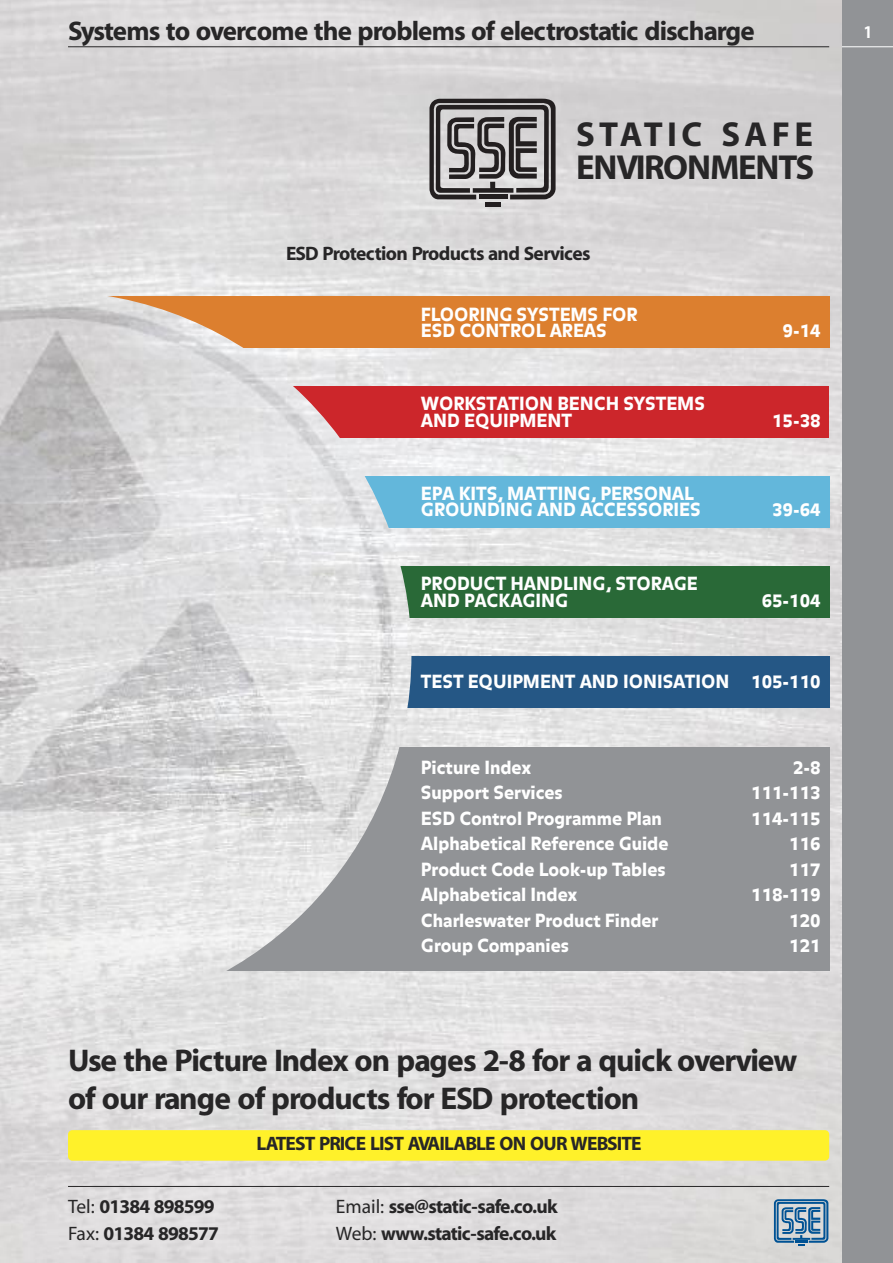
<style>
.page{position:relative;width:893px;height:1263px;background:#fff}
.page>*{position:absolute;margin:0;border:0;box-sizing:border-box;transform-origin:0 0}
.t1{font:700 34.8px/32.8px "Myriad";letter-spacing:-.03em;color:#272627}
.t2{font:700 31.5px/37.8px "Myriad";letter-spacing:-.03em;color:#272627}
.t3{font:700 27px "Myriad";letter-spacing:-.035em;color:#272627}
.t4{font:700 19.5px/27px "Myriad";letter-spacing:-.04em;color:#272627}
.t5{font:900 18px/16.5px "Balance";color:#fff}
.t6{font:700 condensed 18px "Myriad";color:#fff}
.s1{font-weight:400}
</style>
<div class="page">
<img style="left:0;top:0;width:842px;height:1263px">
<div style="left:842px;top:0;width:51px;height:1263px;background:#919396"></div>
<svg style="left:774px;top:1199px;width:54px;height:47px;background:#7198b6"></svg>
<hr style="left:68px;top:1186px;width:761px;height:1px;background:#272627">
<hr style="left:68px;top:46px;width:761px;height:1px;background:#272627">
<hr style="left:842px;top:46px;width:51px;height:1px;background:#fff">
<svg style="left:429px;top:99px;width:127px;height:100px;background:#7e7b7c"></svg>
<hr style="left:479px;top:195px;width:28px;height:4px;background:#231f20">
<hr style="left:486px;top:202px;width:15px;height:4px;background:#231f20">
<div style="left:68px;top:297px;width:761px;height:51px;background:#dc7f2f"></div>
<div style="left:243px;top:387px;width:586px;height:51px;background:#cc262b"></div>
<div style="left:325px;top:477px;width:504px;height:51px;background:#63b7db"></div>
<div style="left:374px;top:567px;width:455px;height:51px;background:#296937"></div>
<div style="left:386px;top:657px;width:443px;height:51px;background:#255785"></div>
<div style="left:68px;top:747px;width:761px;height:223px;background:#919396"></div>
<img style="left:0;top:0;width:411px;height:1017px">
<div style="left:68px;top:1130px;width:761px;height:31px;background:#fff12a;border-radius:4px"></div>
<h3 class="t3" style="left:68px;top:21px;width:688px">Systems to overcome the problems of electrostatic discharge</h3>
<h1 class="t1" style="left:576px;top:121px;width:240px">STATIC SAFE<br>ENVIRONMENTS</h1>
<p class="t4" style="left:286px;top:242px;width:306px">ESD Protection Products and Services</p>
<p class="t5" style="left:421px;top:306px;width:218px">FLOORING SYSTEMS FOR<br>ESD CONTROL AREAS</p>
<p class="t5" style="left:421px;top:396px;width:286px">WORKSTATION BENCH SYSTEMS<br>AND EQUIPMENT</p>
<p class="t5" style="left:421px;top:485px;width:281px">EPA KITS, MATTING, PERSONAL<br>GROUNDING AND ACCESSORIES</p>
<p class="t5" style="left:421px;top:576px;width:278px">PRODUCT HANDLING, STORAGE<br>AND PACKAGING</p>
<p class="t5" style="left:783px;top:323px;width:40px">9-14</p>
<p class="t5" style="left:772px;top:412px;width:50px">15-38</p>
<p class="t5" style="left:772px;top:502px;width:50px">39-64</p>
<p class="t5" style="left:762px;top:592px;width:61px">65-104</p>
<p class="t5" style="left:421px;top:674px;width:401px">TEST EQUIPMENT AND IONISATION 105-110</p>
<p class="t5" style="left:421px;top:759px;width:111px">Picture Index</p>
<p class="t5" style="left:793px;top:759px;width:29px">2-8</p>
<p class="t5" style="left:421px;top:785px;width:143px">Support Services</p>
<p class="t5" style="left:751px;top:785px;width:71px">111-113</p>
<p class="t5" style="left:421px;top:810px;width:242px">ESD Control Programme Plan</p>
<p class="t5" style="left:751px;top:810px;width:71px">114-115</p>
<p class="t5" style="left:421px;top:836px;width:249px">Alphabetical Reference Guide</p>
<p class="t5" style="left:789px;top:836px;width:33px">116</p>
<p class="t5" style="left:421px;top:861px;width:246px">Product Code Look-up Tables</p>
<p class="t5" style="left:789px;top:861px;width:33px">117</p>
<p class="t5" style="left:421px;top:887px;width:158px">Alphabetical Index</p>
<p class="t5" style="left:751px;top:887px;width:71px">118-119</p>
<p class="t5" style="left:421px;top:912px;width:239px">Charleswater Product Finder</p>
<p class="t5" style="left:789px;top:912px;width:33px">120</p>
<p class="t5" style="left:421px;top:938px;width:149px">Group Companies</p>
<p class="t5" style="left:789px;top:938px;width:33px">121</p>
<h2 class="t2" style="left:68px;top:1045px;width:731px">Use the Picture Index on pages 2-8 for a quick overview of our range of products for ESD protection</h2>
<p class="t4" style="left:256px;top:1132px;width:387px">LATEST PRICE LIST AVAILABLE ON OUR WEBSITE</p>
<p class="t4" style="left:68px;top:1195px;width:152px"><span class="s1">Tel:</span> 01384 898599<br><span class="s1">Fax:</span> 01384 898577</p>
<p class="t4" style="left:336px;top:1195px;width:223px"><span class="s1">Email:</span> sse@static-safe.co.uk<br><span class="s1">Web:</span> www.static-safe.co.uk</p>
<p class="t6" style="left:864px;top:26px;width:9px">1</p>
</div>
